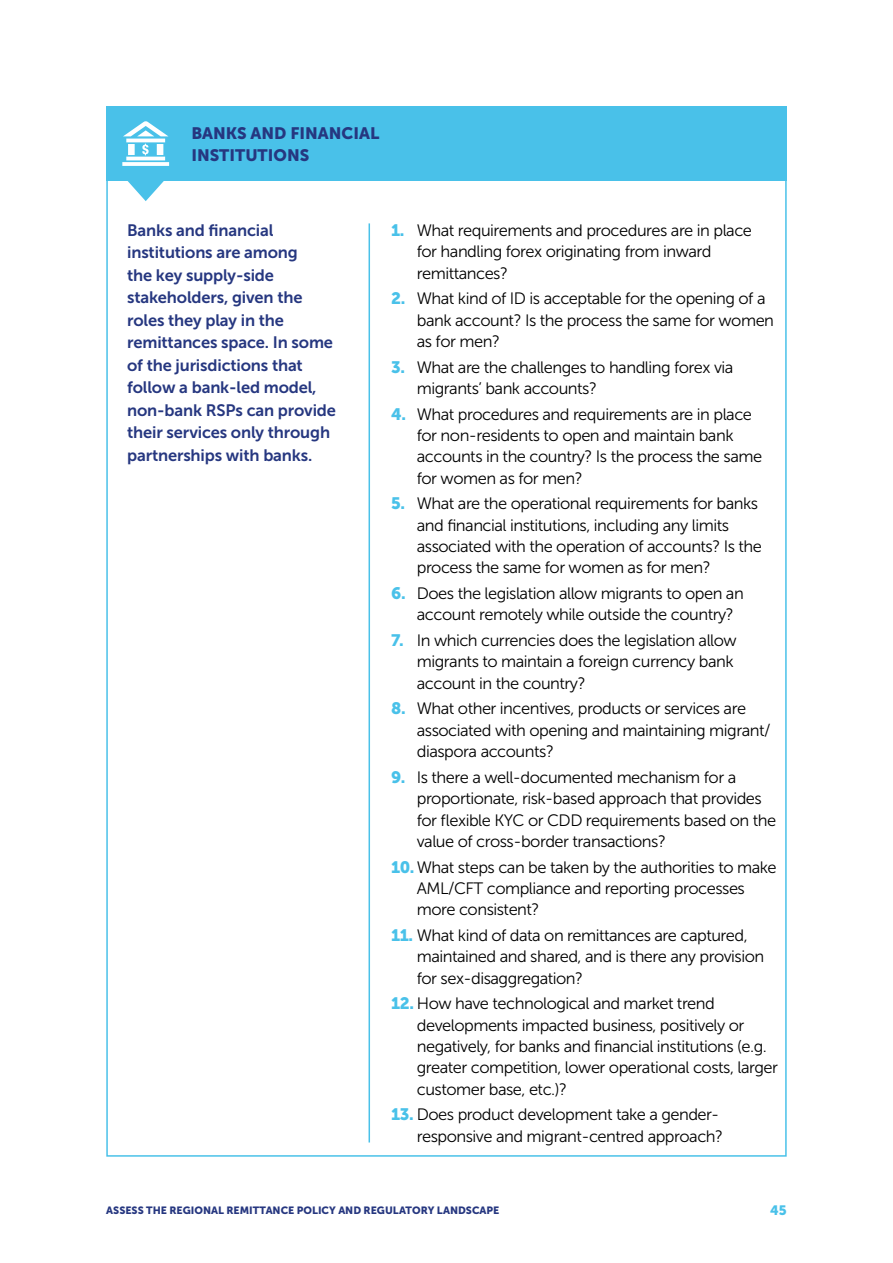
<style>
.page{position:relative;width:893px;height:1263px;background:#fff}
.page>*{position:absolute;margin:0;border:0;box-sizing:border-box;transform-origin:0 0}
.t1{font:16.5px/21.3px "Museo Sans 300";letter-spacing:-.03em;color:#000}
.t2{font:16.5px/22.5px "Museo Sans 700";letter-spacing:-.01em;color:#263780}
.t3{font:16.5px/22.5px "Museo Sans 900";color:#263780}
.t4{font:13.5px "Museo Sans 900";color:#49c1e9}
.t5{font:10.5px "Museo Sans 900";color:#263780}
.s1{font-family:"Museo Sans 900";color:#49c1e9}
</style>
<div class="page">
<div style="left:106px;top:106px;width:681px;height:75px;background:#49c1e9"></div>
<hr style="left:369px;top:223px;width:1px;height:919px;background:#49c1e9">
<svg style="left:128px;top:181px;width:36px;height:20px"></svg>
<svg style="left:122px;top:121px;width:47px;height:45px"></svg>
<p class="t3" style="left:191px;top:121px;width:189px">BANKS AND FINANCIAL<br>INSTITUTIONS</p>
<p class="t2" style="left:127px;top:219px;width:210px">Banks and financial institutions are among<br>the key supply-side stakeholders, given the roles they play in the remittances space. In some of the jurisdictions that follow a bank-led model, non-bank RSPs can provide their services only through partnerships with banks.</p>
<p class="t1" style="left:417px;top:220px;width:337px;text-indent:-26px"><span class="s1">1.</span> What requirements and procedures are in place for handling forex originating from inward remittances?</p>
<p class="t1" style="left:417px;top:288px;width:359px;text-indent:-26px"><span class="s1">2.</span> What kind of ID is acceptable for the opening of a bank account? Is the process the same for women as for men?</p>
<p class="t1" style="left:417px;top:356px;width:318px;text-indent:-26px"><span class="s1">3.</span> What are the challenges to handling forex via migrants’ bank accounts?</p>
<p class="t1" style="left:417px;top:403px;width:347px;text-indent:-26px"><span class="s1">4.</span> What procedures and requirements are in place for non-residents to open and maintain bank accounts in the country? Is the process the same for women as for men?</p>
<p class="t1" style="left:417px;top:493px;width:347px;text-indent:-26px"><span class="s1">5.</span> What are the operational requirements for banks and financial institutions, including any limits associated with the operation of accounts? Is the process the same for women as for men?</p>
<p class="t1" style="left:417px;top:583px;width:328px;text-indent:-26px"><span class="s1">6.</span> Does the legislation allow migrants to open an account remotely while outside the country?</p>
<p class="t1" style="left:417px;top:630px;width:321px;text-indent:-26px"><span class="s1">7.</span> In which currencies does the legislation allow migrants to maintain a foreign currency bank account in the country?</p>
<p class="t1" style="left:417px;top:698px;width:355px;text-indent:-26px"><span class="s1">8.</span> What other incentives, products or services are associated with opening and maintaining migrant/ diaspora accounts?</p>
<p class="t1" style="left:417px;top:767px;width:361px;text-indent:-26px"><span class="s1">9.</span> Is there a well-documented mechanism for a proportionate, risk-based approach that provides for flexible KYC or CDD requirements based on the value of cross-border transactions?</p>
<p class="t1" style="left:417px;top:856px;width:361px;text-indent:-26px"><span class="s1">10.</span> What steps can be taken by the authorities to make<br>AML/CFT compliance and reporting processes more consistent?</p>
<p class="t1" style="left:417px;top:925px;width:349px;text-indent:-26px"><span class="s1">11.</span> What kind of data on remittances are captured, maintained and shared, and is there any provision for sex-disaggregation?</p>
<p class="t1" style="left:417px;top:993px;width:363px;text-indent:-26px"><span class="s1">12.</span> How have technological and market trend developments impacted business, positively or negatively, for banks and financial institutions (e.g. greater competition, lower operational costs, larger customer base, etc.)?</p>
<p class="t1" style="left:391px;top:1104px;width:333px;text-align:right"><span class="s1">13.</span> Does product development take a gender&shy;responsive and migrant-centred approach?</p>
<p class="t5" style="left:106px;top:1204px;width:395px">ASSESS THE REGIONAL REMITTANCE POLICY AND REGULATORY LANDSCAPE</p>
<p class="t4" style="left:770px;top:1202px;width:18px">45</p>
</div>
